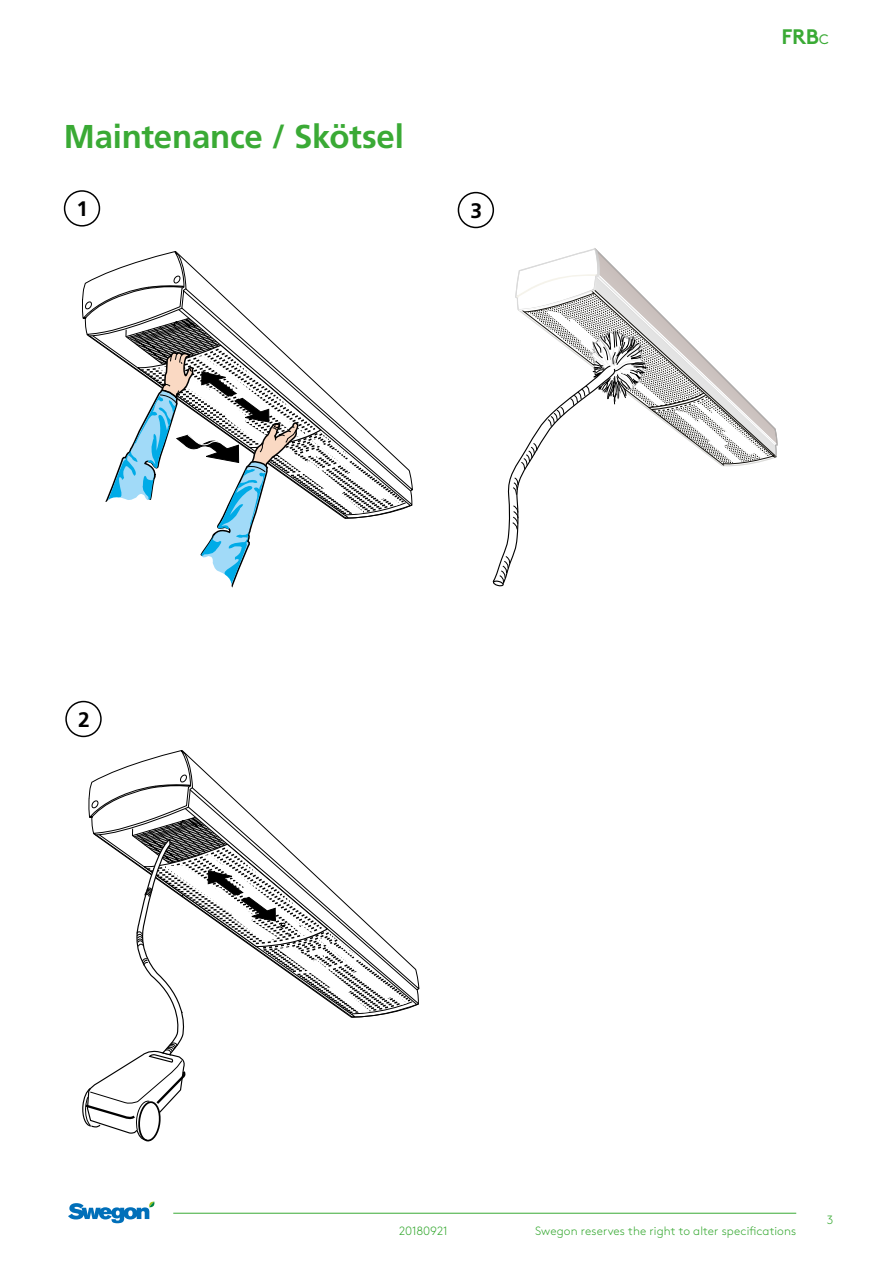
<style>
.page{position:relative;width:893px;height:1263px;background:#fff}
.page>*{position:absolute;margin:0;border:0;box-sizing:border-box;transform-origin:0 0}
.t1{font:700 33px "Frutiger";letter-spacing:-.01em;color:#3aaa35}
.t2{font:700 21px "Swegon Brown";color:#3aaa35}
.t3{font:700 21px "Frutiger";color:#000}
.t4{font:300 12px "Swegon Brown";letter-spacing:.005em;color:#3aaa35}
.t5{font:300 12px "Swegon Brown";letter-spacing:-.015em;color:#3aaa35}
.s1{font-weight:300}
</style>
<div class="page">
<hr style="left:173px;top:1213px;width:623px;height:1px;background:#3aaa35">
<svg style="left:68px;top:1201px;width:87px;height:22px"></svg>
<div style="left:458px;top:192px;width:36px;height:36px;border:2px solid #000;border-radius:50%"></div>
<div style="left:64px;top:190px;width:36px;height:37px;border:2px solid #000;border-radius:50%"></div>
<div style="left:65px;top:701px;width:37px;height:36px;border:2px solid #000;border-radius:50%"></div>
<svg style="left:84px;top:252px;width:321px;height:336px"></svg>
<svg style="left:82px;top:751px;width:330px;height:390px"></svg>
<svg style="left:493px;top:248px;width:285px;height:338px"></svg>
<h1 class="t1" style="left:64px;top:117px;width:342px">Maintenance / Skötsel</h1>
<h2 class="t3" style="left:76px;top:196px;width:13px">1</h2>
<h2 class="t3" style="left:470px;top:198px;width:13px">3</h2>
<h2 class="t3" style="left:78px;top:707px;width:13px">2</h2>
<h2 class="t2" style="left:781px;top:20px;width:49px">FRB<span class="s1">c</span></h2>
<p class="t5" style="left:399px;top:1221px;width:50px">20180921</p>
<p class="t4" style="left:535px;top:1221px;width:263px">Swegon reserves the right to alter specifications</p>
<p class="t4" style="left:827px;top:1211px;width:8px">3</p>
</div>
